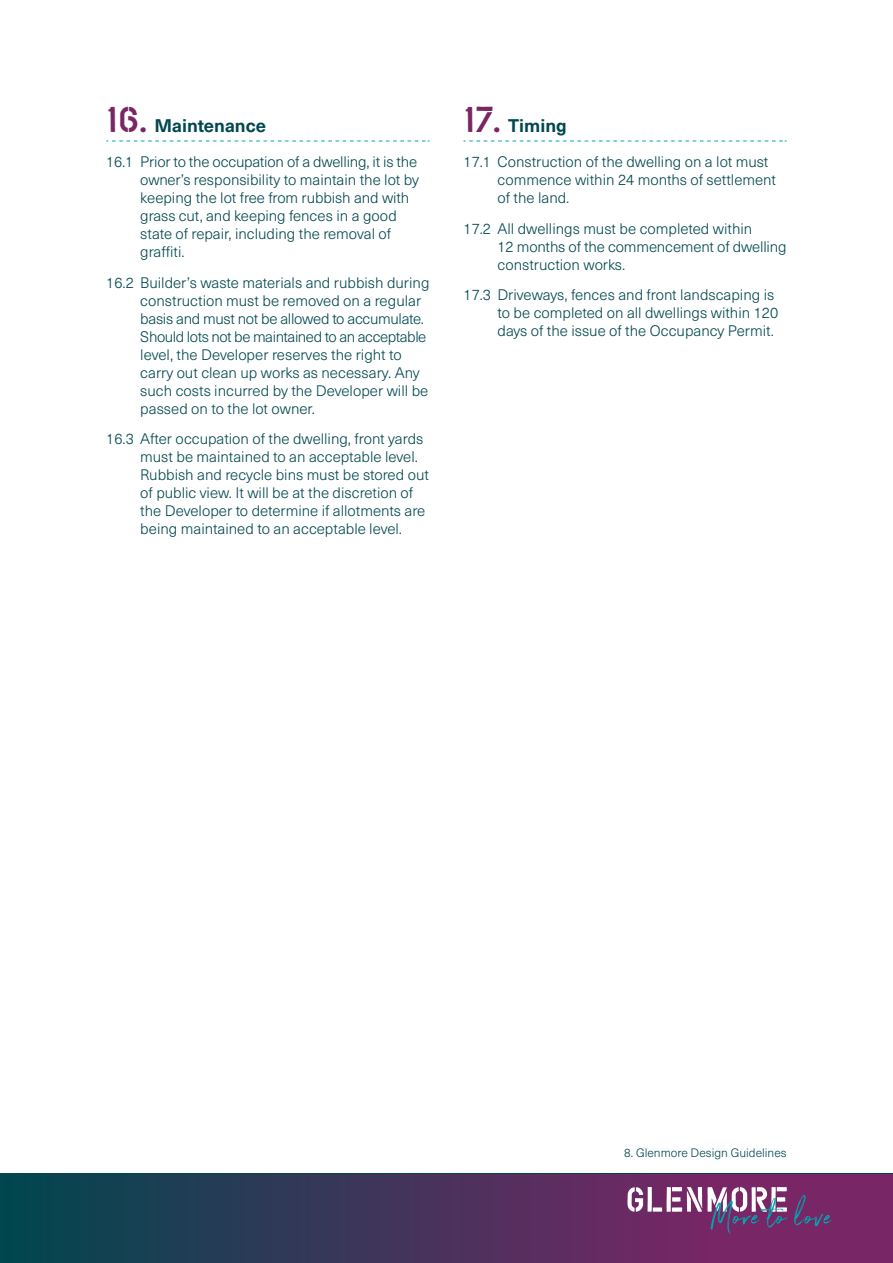
<style>
.page{position:relative;width:893px;height:1263px;background:#fff}
.page>*{position:absolute;margin:0;border:0;box-sizing:border-box;transform-origin:0 0}
.t1{font:700 18px "Neue Haas Unica";color:#00474f}
.t2{font:300 15px/18px "Neue Haas Unica";color:#00474f}
.t3{font:300 12px "Neue Haas Unica";color:#00474f}
.s1{font-family:"YWFT Wool";font-weight:400;font-size:36px;color:#792666}
</style>
<div class="page">
<svg style="left:0;top:1174px;width:893px;height:89px;background:#42345b"></svg>
<svg style="left:627px;top:1187px;width:160px;height:46px"></svg>
<svg style="left:794px;top:1195px;width:38px;height:31px"></svg>
<svg style="left:106px;top:141px;width:323px;height:1px"></svg>
<svg style="left:463px;top:141px;width:324px;height:1px"></svg>
<p class="t1" style="left:106px;top:112px;width:161px"><span class="s1">16.</span> Maintenance</p>
<p class="t2" style="left:140px;top:152px;width:280px;text-indent:-34px">16.1 Prior to the occupation of a dwelling, it is the owner’s responsibility to maintain the lot by keeping the lot free from rubbish and with grass cut, and keeping fences in a good state of repair, including the removal of graffiti.</p>
<p class="t2" style="left:140px;top:273px;width:291px;text-indent:-34px">16.2 Builder’s waste materials and rubbish during construction must be removed on a regular basis and must not be allowed to accumulate.<br>Should lots not be maintained to an acceptable level, the Developer reserves the right to carry out clean up works as necessary. Any such costs incurred by the Developer will be passed on to the lot owner.</p>
<p class="t2" style="left:140px;top:429px;width:290px;text-indent:-34px">16.3 After occupation of the dwelling, front yards must be maintained to an acceptable level.<br>Rubbish and recycle bins must be stored out of public view. It will be at the discretion of the Developer to determine if allotments are being maintained to an acceptable level.</p>
<p class="t1" style="left:463px;top:112px;width:105px"><span class="s1">17.</span> Timing</p>
<p class="t2" style="left:497px;top:152px;width:280px;text-indent:-34px">17.1 Construction of the dwelling on a lot must commence within 24 months of settlement of the land.</p>
<p class="t2" style="left:497px;top:219px;width:291px;text-indent:-34px">17.2 All dwellings must be completed within<br>12 months of the commencement of dwelling construction works.</p>
<p class="t2" style="left:497px;top:285px;width:282px;text-indent:-34px">17.3 Driveways, fences and front landscaping is to be completed on all dwellings within 120 days of the issue of the Occupancy Permit.</p>
<p class="t3" style="left:624px;top:1144px;width:164px">8. Glenmore Design Guidelines</p>
</div>
